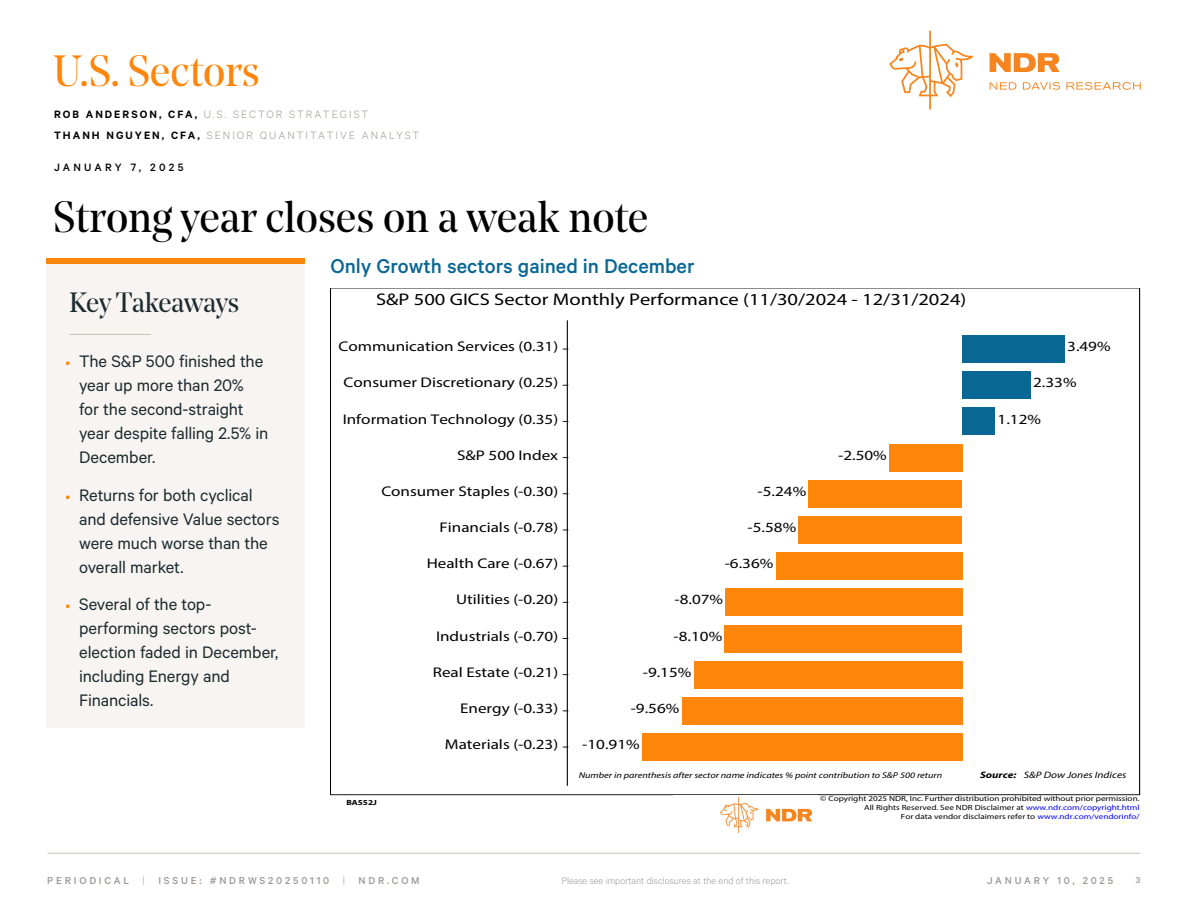
<style>
.page{position:relative;width:1188px;height:918px;background:#fff}
.page>*{position:absolute;margin:0;border:0;box-sizing:border-box;transform-origin:0 0}
.t1{font:43.5px "Noe Display";letter-spacing:-.005em;color:#000}
.t2{font:43.5px "Noe Display";letter-spacing:-.005em;color:#ff850b}
.t3{font:27.75px "Noe Display";letter-spacing:-.01em;color:#1c2b30}
.Text{font:500 22.5px "Calibre";color:#096794}
.t4{font:18.75px/24px "Calibre";letter-spacing:-.005em;color:#1c2b30}
.t5{font:16.8px "Myriad Pro";color:#000;scale:1.22 1}
.t6{font:14.1px "Myriad Pro";color:#000;scale:1.22 1}
.t7{font:300 12px "Calibre";letter-spacing:.17em;color:#9f9791}
.t8{font:500 12px "Calibre";letter-spacing:.27em;color:#000}
.t9{font:500 11.25px "Calibre";letter-spacing:.25em;color:#9f9791}
.t10{font:300 10.5px "Calibre";color:#9f9791}
.t11{font:500 9.75px "Calibre";color:#9f9791}
.t12{font:italic 9.3px "Myriad Pro";color:#000;scale:1.22 1}
.t13{font:italic 8.4px "Myriad Pro";color:#000;scale:1.22 1}
.t14{font:7.5px/9px "Myriad Pro";color:#000;text-align:right;scale:1.22 1}
.t15{font:700 7.5px "Myriad Pro";color:#000;scale:1.22 1}
.s1{font-weight:600;color:#000}
.s2{font-weight:300;font-size:14.25px;color:#ff850b}
.s3{font-weight:700}
.s4{color:#00f}
.s5{font-weight:300}
</style>
<div class="page">
<hr style="left:48px;top:853px;width:1092px;height:1px;background:#d0c7bb">
<svg style="left:889px;top:31px;width:85px;height:79px"></svg>
<svg style="left:990px;top:82px;width:151px;height:8px"></svg>
<svg style="left:990px;top:53px;width:70px;height:19px"></svg>
<div style="left:46px;top:258px;width:259px;height:470px;background:#f8f4f1"></div>
<div style="left:46px;top:258px;width:259px;height:5px;background:#ff850b"></div>
<hr style="left:69px;top:334px;width:82px;height:1px;background:#d0c7bb">
<hr style="left:567px;top:321px;width:1px;height:464px;background:#000">
<div style="left:962px;top:335px;width:103px;height:28px;background:#096794"></div>
<div style="left:962px;top:371px;width:69px;height:28px;background:#096794"></div>
<div style="left:962px;top:408px;width:33px;height:27px;background:#096794"></div>
<div style="left:889px;top:444px;width:73px;height:27px;background:#ff850b"></div>
<div style="left:809px;top:480px;width:153px;height:28px;background:#ff850b"></div>
<div style="left:799px;top:516px;width:163px;height:28px;background:#ff850b"></div>
<div style="left:776px;top:552px;width:186px;height:28px;background:#ff850b"></div>
<div style="left:725px;top:588px;width:237px;height:28px;background:#ff850b"></div>
<div style="left:725px;top:625px;width:237px;height:27px;background:#ff850b"></div>
<div style="left:694px;top:661px;width:268px;height:28px;background:#ff850b"></div>
<div style="left:682px;top:697px;width:280px;height:28px;background:#ff850b"></div>
<div style="left:642px;top:733px;width:320px;height:28px;background:#ff850b"></div>
<img style="left:721px;top:797px;width:90px;height:36px">
<p class="t2" style="left:53px;top:43px;width:208px">U.S. Sectors</p>
<p class="t7" style="left:54px;top:107px;width:316px"><span class="s1">ROB ANDERSON, CFA,</span> U.S. SECTOR STRATEGIST</p>
<p class="t7" style="left:54px;top:129px;width:367px"><span class="s1">THANH NGUYEN, CFA,</span> SENIOR QUANTITATIVE ANALYST</p>
<p class="t8" style="left:54px;top:161px;width:131px">JANUARY 7, 2025</p>
<p class="t1" style="left:53px;top:189px;width:597px">Strong year closes on a weak note</p>
<p class="t3" style="left:69px;top:285px;width:172px">Key Takeaways</p>
<p class="t4" style="left:79px;top:349px;width:191px;text-indent:-14px"><span class="s2">•</span> The S&amp;P 500 finished the year up more than 20% for the second-straight year despite falling 2.5% in<br>December.</p>
<p class="t4" style="left:79px;top:482px;width:202px;text-indent:-14px"><span class="s2">•</span> Returns for both cyclical and defensive Value sectors were much worse than the overall market.</p>
<p class="t4" style="left:79px;top:592px;width:201px;text-indent:-14px"><span class="s2">•</span> Several of the top&shy;performing sectors post&shy;election faded in December, including Energy and<br>Financials.</p>
<p class="Text" style="left:330px;top:253px;width:366px">Only Growth sectors gained in December</p>
<p class="t5" style="left:376px;top:289px;width:485px">S&amp;P 500 GICS Sector Monthly Performance (11/30/2024 - 12/31/2024)</p>
<p class="t6" style="left:338px;top:338px;width:182px">Communication Services (0.31)</p>
<p class="t6" style="left:344px;top:374px;width:177px">Consumer Discretionary (0.25)</p>
<p class="t6" style="left:343px;top:410px;width:178px">Information Technology (0.35)</p>
<p class="t6" style="left:457px;top:446px;width:84px">S&amp;P 500 Index</p>
<p class="t6" style="left:381px;top:482px;width:146px">Consumer Staples (-0.30)</p>
<p class="t6" style="left:440px;top:519px;width:99px">Financials (-0.78)</p>
<p class="t6" style="left:427px;top:555px;width:109px">Health Care (-0.67)</p>
<p class="t6" style="left:456px;top:591px;width:85px">Utilities (-0.20)</p>
<p class="t6" style="left:436px;top:627px;width:102px">Industrials (-0.70)</p>
<p class="t6" style="left:433px;top:663px;width:104px">Real Estate (-0.21)</p>
<p class="t6" style="left:460px;top:700px;width:82px">Energy (-0.33)</p>
<p class="t6" style="left:445px;top:736px;width:94px">Materials (-0.23)</p>
<p class="t6" style="left:1067px;top:338px;width:37px">3.49%</p>
<p class="t6" style="left:1033px;top:374px;width:37px">2.33%</p>
<p class="t6" style="left:998px;top:410px;width:37px">1.12%</p>
<p class="t6" style="left:838px;top:446px;width:41px">-2.50%</p>
<p class="t6" style="left:758px;top:482px;width:41px">-5.24%</p>
<p class="t6" style="left:748px;top:519px;width:41px">-5.58%</p>
<p class="t6" style="left:725px;top:555px;width:41px">-6.36%</p>
<p class="t6" style="left:674px;top:591px;width:41px">-8.07%</p>
<p class="t6" style="left:674px;top:627px;width:41px">-8.10%</p>
<p class="t6" style="left:643px;top:663px;width:41px">-9.15%</p>
<p class="t6" style="left:631px;top:700px;width:41px">-9.56%</p>
<p class="t6" style="left:582px;top:736px;width:49px">-10.91%</p>
<p class="t13" style="left:579px;top:770px;width:299px">Number in parenthesis after sector name indicates % point contribution to S&amp;P 500 return</p>
<p class="t12" style="left:980px;top:769px;width:121px"><span class="s3">Source:</span> S&amp;P Dow Jones Indices</p>
<p class="t15" style="left:346px;top:797px;width:26px">BA552J</p>
<p class="t14" style="left:820px;top:794px;width:263px">© Copyright 2025 NDR, Inc. Further distribution prohibited without prior permission.<br>All Rights Reserved. See NDR Disclaimer at <span class="s4">www.ndr.com/copyright.html<br></span>For data vendor disclaimers refer to <span class="s4">www.ndr.com/vendorinfo/</span></p>
<p class="t9" style="left:47px;top:874px;width:374px">PERIODICAL <span class="s5">|</span> ISSUE: #NDRWS20250110 <span class="s5">|</span> NDR.COM</p>
<p class="t10" style="left:562px;top:875px;width:228px">Please see important disclosures at the end of this report.</p>
<p class="t9" style="left:987px;top:874px;width:128px">JANUARY 10, 2025</p>
<p class="t11" style="left:1136px;top:875px;width:6px">3</p>
</div>
